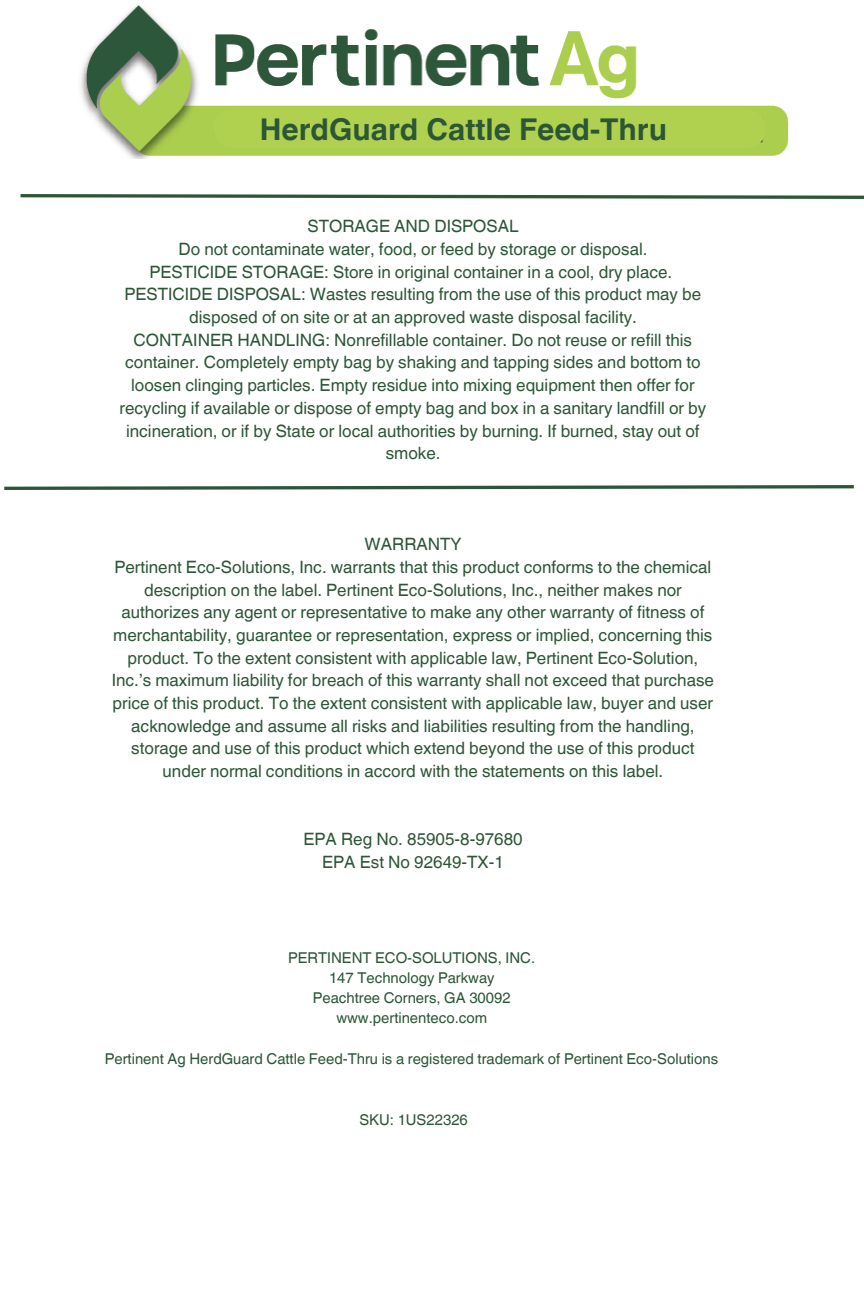
<style>
.page{position:relative;width:864px;height:1296px;background:#fff}
.page>*{position:absolute;margin:0;border:0;box-sizing:border-box;transform-origin:0 0}
.t1{font:700 30px "Helvetica World";color:#2c5637}
.t2{font:17px/22.7px "Helvetica World";color:#2c5637;text-align:center}
.t3{font:14.9px "Helvetica World";color:#2c5637}
</style>
<div class="page">
<svg style="left:20px;top:194px;width:844px;height:5px"></svg>
<svg style="left:4px;top:485px;width:850px;height:5px"></svg>
<img style="left:80px;top:5px;width:709px;height:154px">
<div style="left:213px;top:109px;width:553px;height:39px;background:#afd14f"></div>
<p class="t1" style="left:260px;top:105px;width:409px">HerdGuard Cattle Feed-Thru</p>
<p class="t2" style="left:308px;top:215px;width:213px">STORAGE AND DISPOSAL</p>
<p class="t2" style="left:178px;top:238px;width:471px">Do not contaminate water, food, or feed by storage or disposal.</p>
<p class="t2" style="left:149px;top:260px;width:524px">PESTICIDE STORAGE: Store in original container in a cool, dry place.</p>
<p class="t2" style="left:125px;top:283px;width:578px">PESTICIDE DISPOSAL: Wastes resulting from the use of this product may be disposed of on site or at an approved waste disposal facility.</p>
<p class="t2" style="left:120px;top:328px;width:588px">CONTAINER HANDLING: Nonrefillable container. Do not reuse or refill this container. Completely empty bag by shaking and tapping sides and bottom to loosen clinging particles. Empty residue into mixing equipment then offer for recycling if available or dispose of empty bag and box in a sanitary landfill or by incineration, or if by State or local authorities by burning. If burned, stay out of smoke.</p>
<p class="t2" style="left:365px;top:533px;width:98px">WARRANTY</p>
<p class="t2" style="left:112px;top:556px;width:604px">Pertinent Eco-Solutions, Inc. warrants that this product conforms to the chemical description on the label. Pertinent Eco-Solutions, Inc., neither makes nor authorizes any agent or representative to make any other warranty of fitness of merchantability, guarantee or representation, express or implied, concerning this product. To the extent consistent with applicable law, Pertinent Eco-Solution, Inc.’s maximum liability for breach of this warranty shall not exceed that purchase price of this product. To the extent consistent with applicable law, buyer and user acknowledge and assume all risks and liabilities resulting from the handling, storage and use of this product which extend beyond the use of this product under normal conditions in accord with the statements on this label.</p>
<p class="t2" style="left:304px;top:828px;width:221px">EPA Reg No. 85905-8-97680</p>
<p class="t2" style="left:322px;top:851px;width:183px">EPA Est No 92649-TX-1</p>
<p class="t3" style="left:288px;top:949px;width:248px">PERTINENT ECO-SOLUTIONS, INC.</p>
<p class="t3" style="left:329px;top:969px;width:167px">147 Technology Parkway</p>
<p class="t3" style="left:313px;top:989px;width:199px">Peachtree Corners, GA 30092</p>
<p class="t3" style="left:336px;top:1009px;width:152px">www.pertinenteco.com</p>
<p class="t3" style="left:105px;top:1050px;width:615px">Pertinent Ag HerdGuard Cattle Feed-Thru is a registered trademark of Pertinent Eco-Solutions</p>
<p class="t3" style="left:359px;top:1111px;width:110px">SKU: 1US22326</p>
</div>
